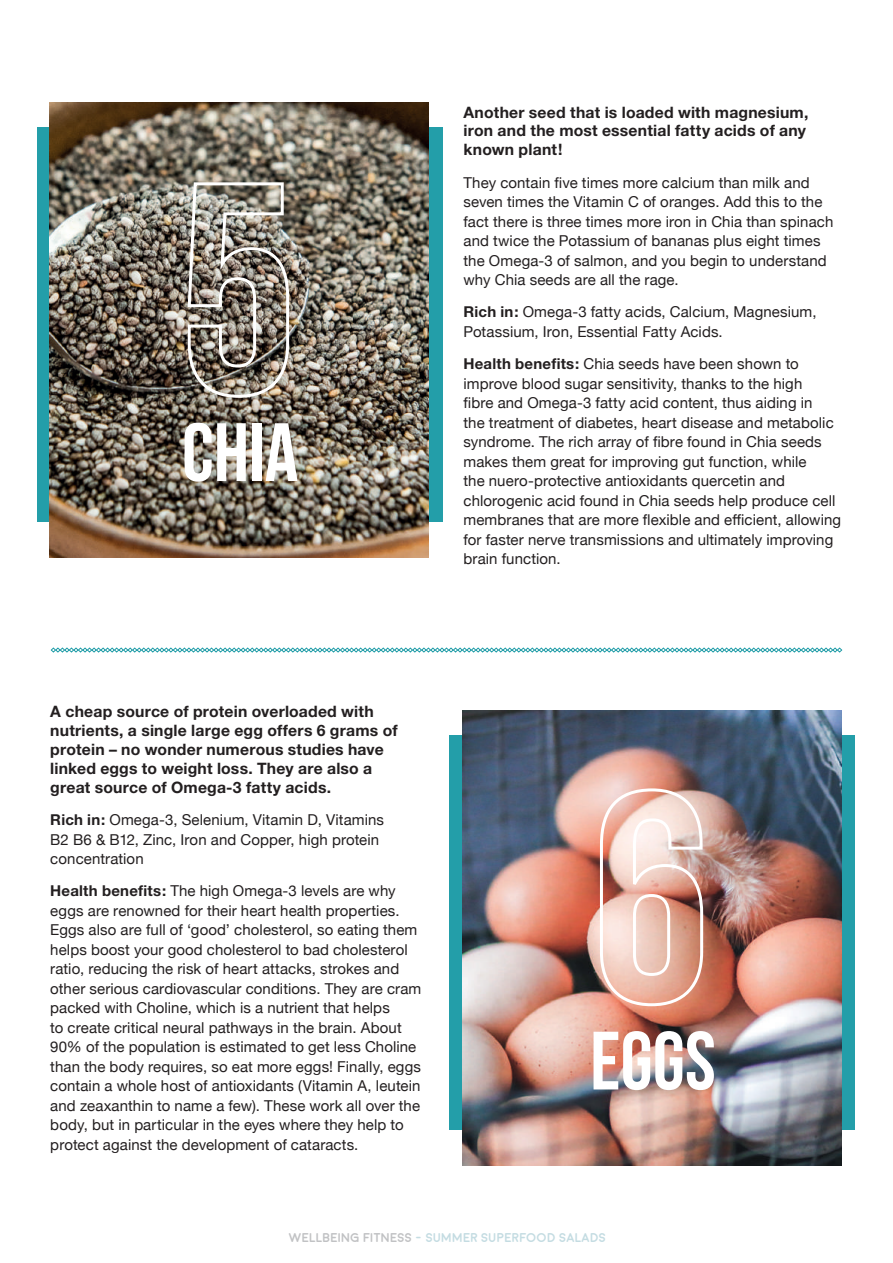
<style>
.page{position:relative;width:893px;height:1263px;background:#fff}
.page>*{position:absolute;margin:0;border:0;box-sizing:border-box;transform-origin:0 0}
.t1{font:700 82.5px "Bebas Neue";color:#fff}
.t2{font:700 15.75px/18.9px "Helvetica Neue";letter-spacing:.015em;color:#231f20}
.t3{font:15px/19.5px "Helvetica Neue";letter-spacing:.005em;color:#231f20}
.t4{font:700 12.75px "Moon";color:#c4dce2}
.s1{font-weight:700}
.s2{color:#c1c2c4}
</style>
<div class="page">
<svg style="left:51px;top:647px;width:791px;height:5px"></svg>
<div style="left:37px;top:127px;width:405px;height:394px;background:#239ea9"></div>
<img style="left:50px;top:102px;width:378px;height:455px">
<img style="left:186px;top:181px;width:105px;height:218px">
<div style="left:450px;top:736px;width:405px;height:394px;background:#239ea9"></div>
<img style="left:463px;top:710px;width:378px;height:455px">
<svg style="left:598px;top:787px;width:107px;height:221px;background:#e5bdb1"></svg>
<h1 class="t1" style="left:182px;top:407px;width:118px">CHIA</h1>
<p class="t2" style="left:463px;top:102px;width:346px">Another seed that is loaded with magnesium, iron and the most essential fatty acids of any known plant!</p>
<p class="t3" style="left:463px;top:173px;width:371px">They contain five times more calcium than milk and seven times the Vitamin C of oranges. Add this to the fact there is three times more iron in Chia than spinach and twice the Potassium of bananas plus eight times the Omega-3 of salmon, and you begin to understand why Chia seeds are all the rage.</p>
<p class="t3" style="left:463px;top:303px;width:355px"><span class="s1">Rich in:</span> Omega-3 fatty acids, Calcium, Magnesium,<br>Potassium, Iron, Essential Fatty Acids.</p>
<p class="t3" style="left:463px;top:355px;width:379px"><span class="s1">Health benefits:</span> Chia seeds have been shown to improve blood sugar sensitivity, thanks to the high<br>fibre and Omega-3 fatty acid content, thus aiding in<br>the treatment of diabetes, heart disease and metabolic syndrome. The rich array of fibre found in Chia seeds makes them great for improving gut function, while<br>the nuero-protective antioxidants quercetin and chlorogenic acid found in Chia seeds help produce cell membranes that are more flexible and efficient, allowing for faster nerve transmissions and ultimately improving brain function.</p>
<p class="t2" style="left:50px;top:702px;width:349px">A cheap source of protein overloaded with nutrients, a single large egg offers 6 grams of protein – no wonder numerous studies have linked eggs to weight loss. They are also a great source of Omega-3 fatty acids.</p>
<p class="t3" style="left:50px;top:811px;width:335px"><span class="s1">Rich in:</span> Omega-3, Selenium, Vitamin D, Vitamins<br>B2 B6 &amp; B12, Zinc, Iron and Copper, high protein concentration</p>
<p class="t3" style="left:50px;top:882px;width:373px"><span class="s1">Health benefits:</span> The high Omega-3 levels are why eggs are renowned for their heart health properties.<br>Eggs also are full of ‘good’ cholesterol, so eating them helps boost your good cholesterol to bad cholesterol ratio, reducing the risk of heart attacks, strokes and other serious cardiovascular conditions. They are cram packed with Choline, which is a nutrient that helps<br>to create critical neural pathways in the brain. About 90% of the population is estimated to get less Choline than the body requires, so eat more eggs! Finally, eggs contain a whole host of antioxidants (Vitamin A, leutein and zeaxanthin to name a few). These work all over the body, but in particular in the eyes where they help to protect against the development of cataracts.</p>
<h1 class="t1" style="left:590px;top:1016px;width:127px">EGGS</h1>
<p class="t4" style="left:289px;top:1231px;width:319px"><span class="s2">WELLBEING FITNESS</span> - SUMMER SUPERFOOD SALADS</p>
</div>
